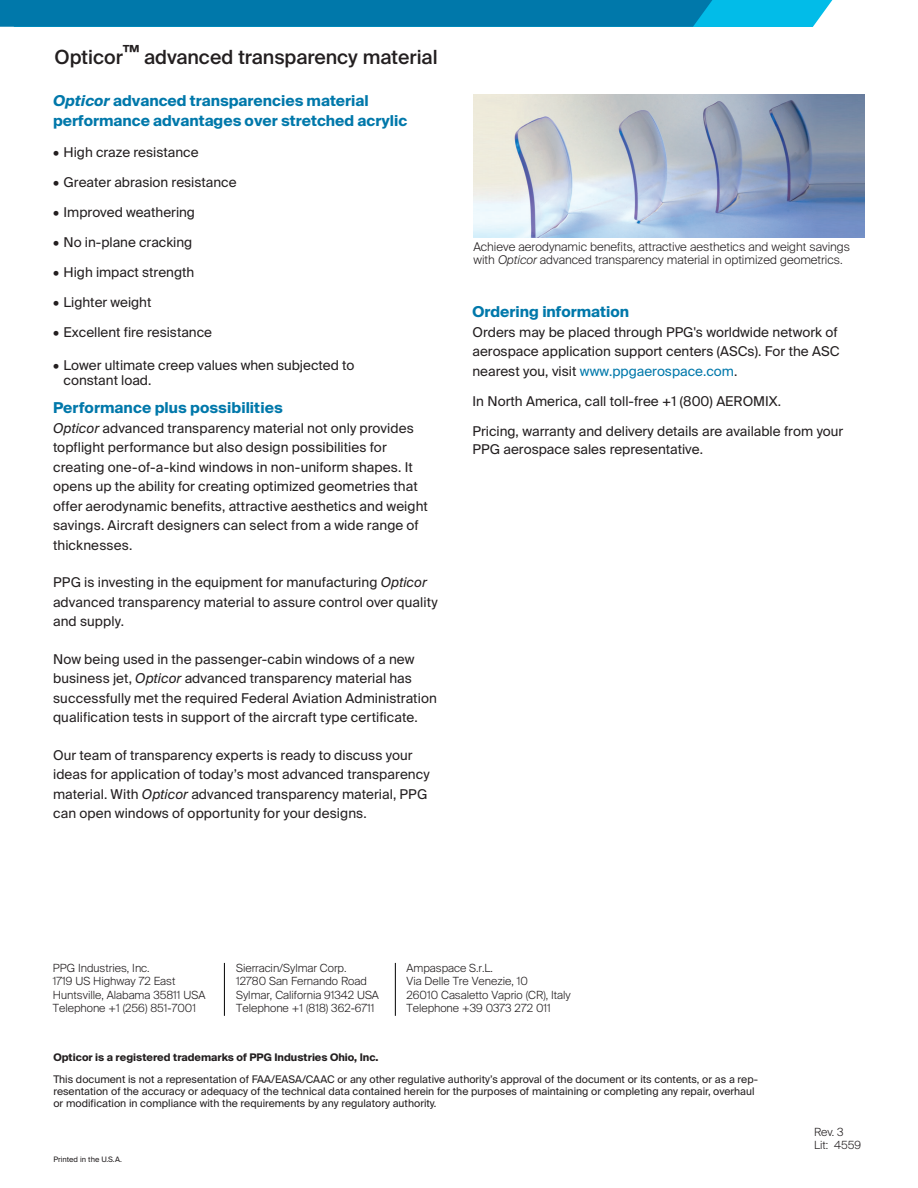
<style>
.page{position:relative;width:918px;height:1188px;background:#fff}
.page>*{position:absolute;margin:0;border:0;box-sizing:border-box;transform-origin:0 0}
.t1{font:500 19.5px "Suisse Intl";color:#231f20}
._1_Subhead{font:700 15px/19.5px "Suisse Intl";color:#0078aa}
.Body_Text{font:700 15px "Suisse Intl";color:#0078aa}
._2_Body_Text{font:13.5px/19.5px "Suisse Intl";letter-spacing:.005em;color:#231f20}
.Body_Text-2{font:13.5px/19.5px "Suisse Intl";color:#231f20}
.text{font:300 12px/13.5px "Suisse Intl";color:#231f20}
.Addresses{font:300 11.25px/13.5px "Suisse Intl";color:#231f20}
.disclaimer_text{font:300 11.25px "Suisse Intl";color:#231f20}
.t2{font:10.5px/12px "Suisse Intl";color:#231f20}
.Trademark_Text{font:700 10.5px "Suisse Intl";color:#231f20}
.t3{font:7.5px "Suisse Intl";color:#231f20}
.s1{font-style:italic}
.s2{color:#0078aa}
</style>
<div class="page">
<hr style="left:224px;top:963px;width:1px;height:53px;background:#000">
<hr style="left:395px;top:963px;width:1px;height:53px;background:#000">
<img style="left:473px;top:94px;width:392px;height:143px">
<svg style="left:0;top:0;width:832px;height:27px;background:#0383b4"></svg>
<p class="t1" style="left:55px;top:45px;width:385px">Opticor<sup>™</sup> advanced transparency material</p>
<p class="_1_Subhead" style="left:53px;top:91px;width:356px"><span class="s1">Opticor</span> advanced transparencies material performance advantages over stretched acrylic</p>
<p class="_2_Body_Text" style="left:53px;top:143px;width:147px">• High craze resistance</p>
<p class="_2_Body_Text" style="left:53px;top:173px;width:185px">• Greater abrasion resistance</p>
<p class="_2_Body_Text" style="left:53px;top:203px;width:143px">• Improved weathering</p>
<p class="_2_Body_Text" style="left:53px;top:233px;width:141px">• No in-plane cracking</p>
<p class="_2_Body_Text" style="left:53px;top:263px;width:143px">• High impact strength</p>
<p class="_2_Body_Text" style="left:53px;top:293px;width:100px">• Lighter weight</p>
<p class="_2_Body_Text" style="left:53px;top:323px;width:161px">• Excellent fire resistance</p>
<p class="_2_Body_Text" style="left:64px;top:358px;width:292px;line-height:15px;text-indent:-11px">• Lower ultimate creep values when subjected to constant load.</p>
<p class="_1_Subhead" style="left:53px;top:398px;width:231px">Performance plus possibilities</p>
<p class="_2_Body_Text" style="left:53px;top:418px;width:376px"><span class="s1">Opticor</span> advanced transparency material not only provides topflight performance but also design possibilities for creating one-of-a-kind windows in non-uniform shapes. It opens up the ability for creating optimized geometries that offer aerodynamic benefits, attractive aesthetics and weight savings. Aircraft designers can select from a wide range of thicknesses.</p>
<p class="_2_Body_Text" style="left:53px;top:573px;width:386px">PPG is investing in the equipment for manufacturing <span class="s1">Opticor </span>advanced transparency material to assure control over quality and supply.</p>
<p class="_2_Body_Text" style="left:53px;top:650px;width:385px">Now being used in the passenger-cabin windows of a new business jet, <span class="s1">Opticor</span> advanced transparency material has successfully met the required Federal Aviation Administration qualification tests in support of the aircraft type certificate.</p>
<p class="_2_Body_Text" style="left:53px;top:746px;width:378px">Our team of transparency experts is ready to discuss your ideas for application of today’s most advanced transparency material. With <span class="s1">Opticor</span> advanced transparency material, PPG can open windows of opportunity for your designs.</p>
<p class="text" style="left:473px;top:240px;width:378px">Achieve aerodynamic benefits, attractive aesthetics and weight savings with <span class="s1">Opticor</span> advanced transparency material in optimized geometrics.</p>
<p class="Body_Text" style="left:472px;top:303px;width:158px">Ordering information</p>
<p class="Body_Text-2" style="left:472px;top:322px;width:369px">Orders may be placed through PPG's worldwide network of aerospace application support centers (ASCs). For the ASC nearest you, visit <span class="s2">www.ppgaerospace.com</span>.</p>
<p class="Body_Text-2" style="left:472px;top:391px;width:310px">In North America, call toll-free +1 (800) AEROMIX.</p>
<p class="Body_Text-2" style="left:472px;top:422px;width:372px;line-height:18px">Pricing, warranty and delivery details are available from your<br>PPG aerospace sales representative.</p>
<p class="Addresses" style="left:53px;top:961px;width:154px">PPG Industries, Inc.<br>1719 US Highway 72 East<br>Huntsville, Alabama 35811 USA<br>Telephone +1 (256) 851-7001</p>
<p class="Addresses" style="left:236px;top:961px;width:144px">Sierracin/Sylmar Corp.<br>12780 San Fernando Road<br>Sylmar, California 91342 USA<br>Telephone +1 (818) 362-6711</p>
<p class="Trademark_Text" style="left:53px;top:1052px;width:327px">Opticor is a registered trademarks of PPG Industries Ohio, Inc.</p>
<p class="t2" style="left:53px;top:1073px;width:706px">This document is not a representation of FAA/EASA/CAAC or any other regulative authority’s approval of the document or its contents, or as a rep&shy;resentation of the accuracy or adequacy of the technical data contained herein for the purposes of maintaining or completing any repair, overhaul or modification in compliance with the requirements by any regulatory authority.</p>
<p class="Addresses" style="left:407px;top:961px;width:166px">Ampaspace S.r.L.<br>Via Delle Tre Venezie, 10<br>26010 Casaletto Vaprio (CR), Italy<br>Telephone +39 0373 272 011</p>
<p class="t3" style="left:53px;top:1155px;width:70px">Printed in the U.S.A.</p>
<p class="disclaimer_text" style="left:814px;top:1125px;width:31px">Rev. 3</p>
<p class="disclaimer_text" style="left:814px;top:1139px;width:48px">Lit: 4559</p>
</div>
